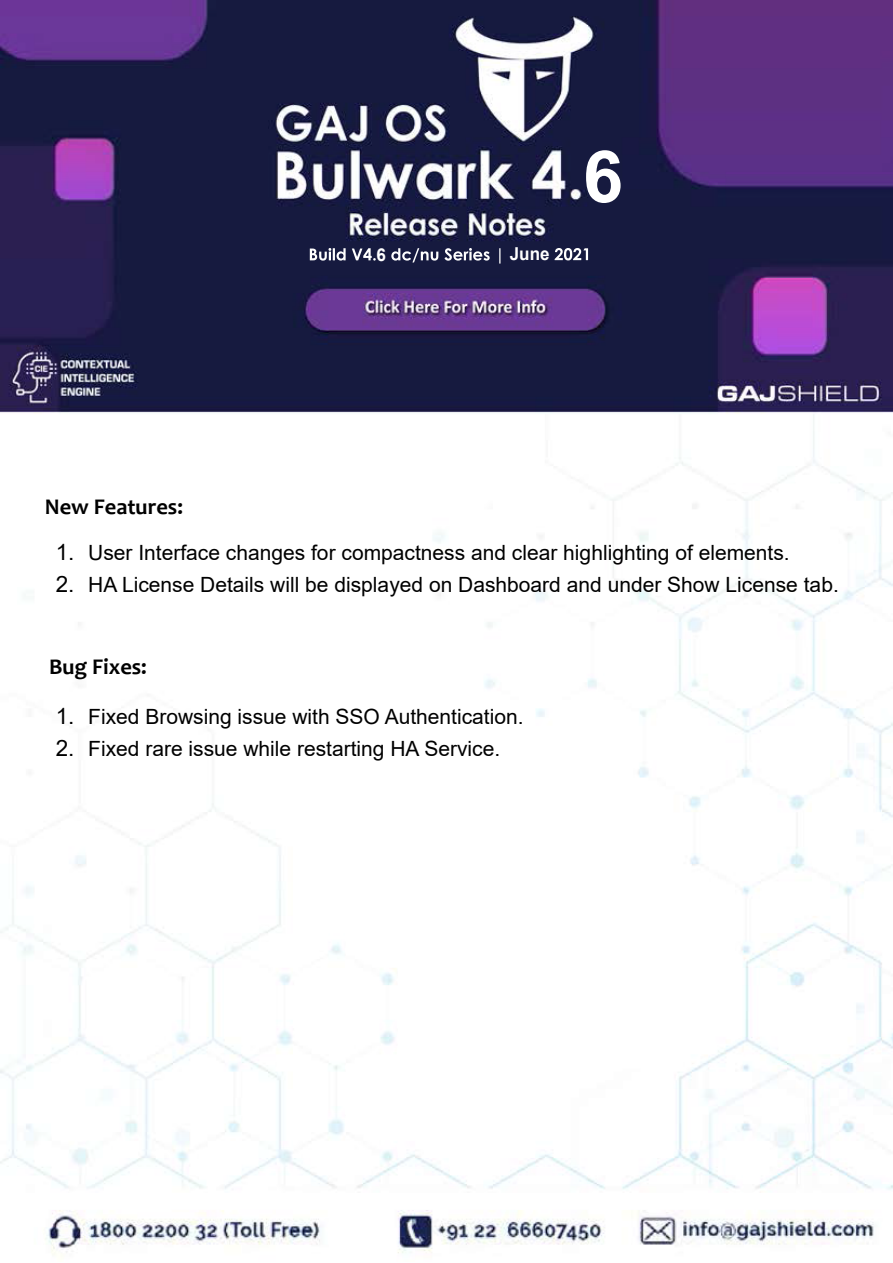
<style>
.page{position:relative;width:893px;height:1263px;background:#fff}
.page>*{position:absolute;margin:0;border:0;box-sizing:border-box;transform-origin:0 0}
.t1{font:700 72.15px "Arial";color:#fff}
.t2{font:700 22.5px "Candara";color:#000}
.t3{font:22.5px/31.7px "Arial";color:#000}
.t4{font:21px/31.5px "Arial";color:#000}
.t5{font:700 17.7px "Arial";color:#fff;scale:.96 1}
</style>
<div class="page">
<img style="left:0;top:0;width:893px;height:1255px">
<img style="left:328px;top:248px;width:253px;height:15px">
<p class="t2" style="left:45px;top:492px;width:140px">New Features:</p>
<p class="t5" style="left:376px;top:242px;width:11px">6</p>
<p class="t5" style="left:510px;top:241px;width:43px">June</p>
<h1 class="t1" style="left:583px;top:126px;width:42px">6</h1>
<p class="t3" style="left:56px;top:536px;width:20px">1.</p>
<p class="t3" style="left:56px;top:568px;width:20px">2.</p>
<p class="t4" style="left:88px;top:537px;width:752px">User Interface changes for compactness and clear highlighting of elements.<br>HA License Details will be displayed on Dashboard and under Show License tab.</p>
<p class="t2" style="left:49px;top:653px;width:99px">Bug Fixes:</p>
<p class="t3" style="left:56px;top:700px;width:20px">1.<br>2.</p>
<p class="t4" style="left:88px;top:701px;width:437px">Fixed Browsing issue with SSO Authentication.<br>Fixed rare issue while restarting HA Service.</p>
</div>
